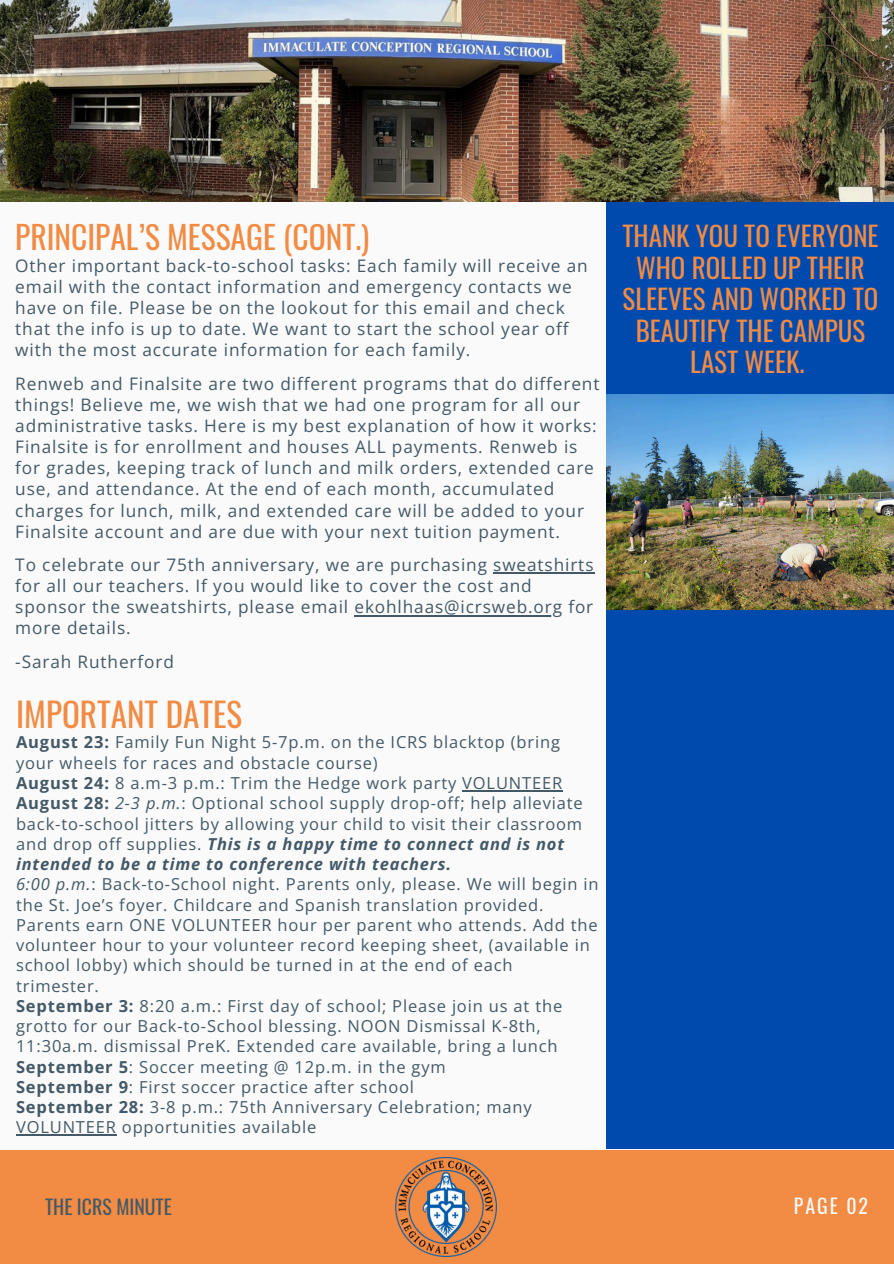
<style>
.page{position:relative;width:894px;height:1264px;background:#fff}
.page>*{position:absolute;margin:0;border:0;box-sizing:border-box;transform-origin:0 0}
.t1{font:33.15px "Oswald";color:#f28b43}
.t2{font:31.5px "Oswald";color:#f28b43}
.t3{font:27px/31.5px "Oswald";color:#f28b43;text-align:center}
.t4{font:19.8px "Oswald";color:#435967}
.t5{font:19.8px "Oswald";letter-spacing:.1em;color:#fafafa}
.t6{font:17.25px/21.1px "Open Sans";letter-spacing:.05em;color:#435967}
.t7{font:16.5px/20.2px "Open Sans";letter-spacing:.05em;color:#435967}
.s1{font-weight:700}
.s2{font-style:italic}
.s3{font-weight:700;font-style:italic}
</style>
<div class="page">
<div style="left:0;top:0;width:893px;height:1263px;background:#fafafa"></div>
<div style="left:0;top:1149px;width:893px;height:114px;background:#f28b43"></div>
<img style="left:396px;top:1157px;width:100px;height:99px">
<div style="left:606px;top:188px;width:287px;height:960px;background:#004aad"></div>
<img style="left:0;top:0;width:893px;height:202px">
<img style="left:606px;top:395px;width:287px;height:214px">
<hr style="left:462px;top:790px;width:101px;height:1px;background:#435967">
<hr style="left:16px;top:1134px;width:101px;height:1px;background:#435967">
<hr style="left:493px;top:572px;width:101px;height:2px;background:#435967">
<hr style="left:354px;top:615px;width:209px;height:1px;background:#435967">
<h3 class="t2" style="left:15px;top:213px;width:355px">PRINCIPAL’S MESSAGE (CONT.)</h3>
<h3 class="t3" style="left:622px;top:219px;width:257px">THANK YOU TO EVERYONE<br>WHO ROLLED UP THEIR<br>SLEEVES AND WORKED TO<br>BEAUTIFY THE CAMPUS<br>LAST WEEK.</h3>
<p class="t6" style="left:15px;top:255px;width:574px">Other important back-to-school tasks: Each family will receive an email with the contact information and emergency contacts we have on file. Please be on the lookout for this email and check that the info is up to date. We want to start the school year off with the most accurate information for each family.</p>
<p class="t6" style="left:15px;top:372px;width:585px">Renweb and Finalsite are two different programs that do different things! Believe me, we wish that we had one program for all our administrative tasks. Here is my best explanation of how it works:<br>Finalsite is for enrollment and houses ALL payments. Renweb is for grades, keeping track of lunch and milk orders, extended care use, and attendance. At the end of each month, accumulated charges for lunch, milk, and extended care will be added to your Finalsite account and are due with your next tuition payment.</p>
<p class="t6" style="left:15px;top:554px;width:579px">To celebrate our 75th anniversary, we are purchasing sweatshirts for all our teachers. If you would like to cover the cost and sponsor the sweatshirts, please email ekohlhaas@icrsweb.org for</p>
<p class="t6" style="left:15px;top:611px;width:160px;line-height:33.3px">more details. -Sarah Rutherford</p>
<p class="t1" style="left:16px;top:688px;width:228px">IMPORTANT DATES</p>
<p class="t7" style="left:16px;top:732px;width:545px"><span class="s1">August 23:</span> Family Fun Night 5-7p.m. on the ICRS blacktop (bring your wheels for races and obstacle course)</p>
<p class="t7" style="left:16px;top:772px;width:547px"><span class="s1">August 24:</span> 8 a.m-3 p.m.: Trim the Hedge work party VOLUNTEER</p>
<h1 class="t7" style="left:16px;top:792px;width:568px"><span class="s1">August 28:</span> <span class="s2">2-3 p.m.</span>: Optional school supply drop-off; help alleviate back-to-school jitters by allowing your child to visit their classroom and drop off supplies. <span class="s3">This is a happy time to connect and is not intended to be a time to conference with teachers.</span></h1>
<p class="t7" style="left:16px;top:873px;width:584px"><span class="s2">6:00 p.m.</span>: Back-to-School night. Parents only, please. We will begin in the St. Joe’s foyer. Childcare and Spanish translation provided.<br>Parents earn ONE VOLUNTEER hour per parent who attends. Add the volunteer hour to your volunteer record keeping sheet, (available in school lobby) which should be turned in at the end of each trimester.</p>
<p class="t7" style="left:16px;top:995px;width:547px"><span class="s1">September 3:</span> 8:20 a.m.: First day of school; Please join us at the grotto for our Back-to-School blessing. NOON Dismissal K-8th,<br>11:30a.m. dismissal PreK. Extended care available, bring a lunch</p>
<p class="t7" style="left:16px;top:1056px;width:431px"><span class="s1">September 5</span>: Soccer meeting @ 12p.m. in the gym</p>
<p class="t7" style="left:16px;top:1076px;width:399px"><span class="s1">September 9</span>: First soccer practice after school</p>
<p class="t7" style="left:16px;top:1096px;width:517px"><span class="s1">September 28:</span> 3-8 p.m.: 75th Anniversary Celebration; many<br>VOLUNTEER opportunities available</p>
<h2 class="t4" style="left:45px;top:1191px;width:128px">THE ICRS MINUTE</h2>
<p class="t5" style="left:793px;top:1190px;width:76px">PAGE 02</p>
</div>
